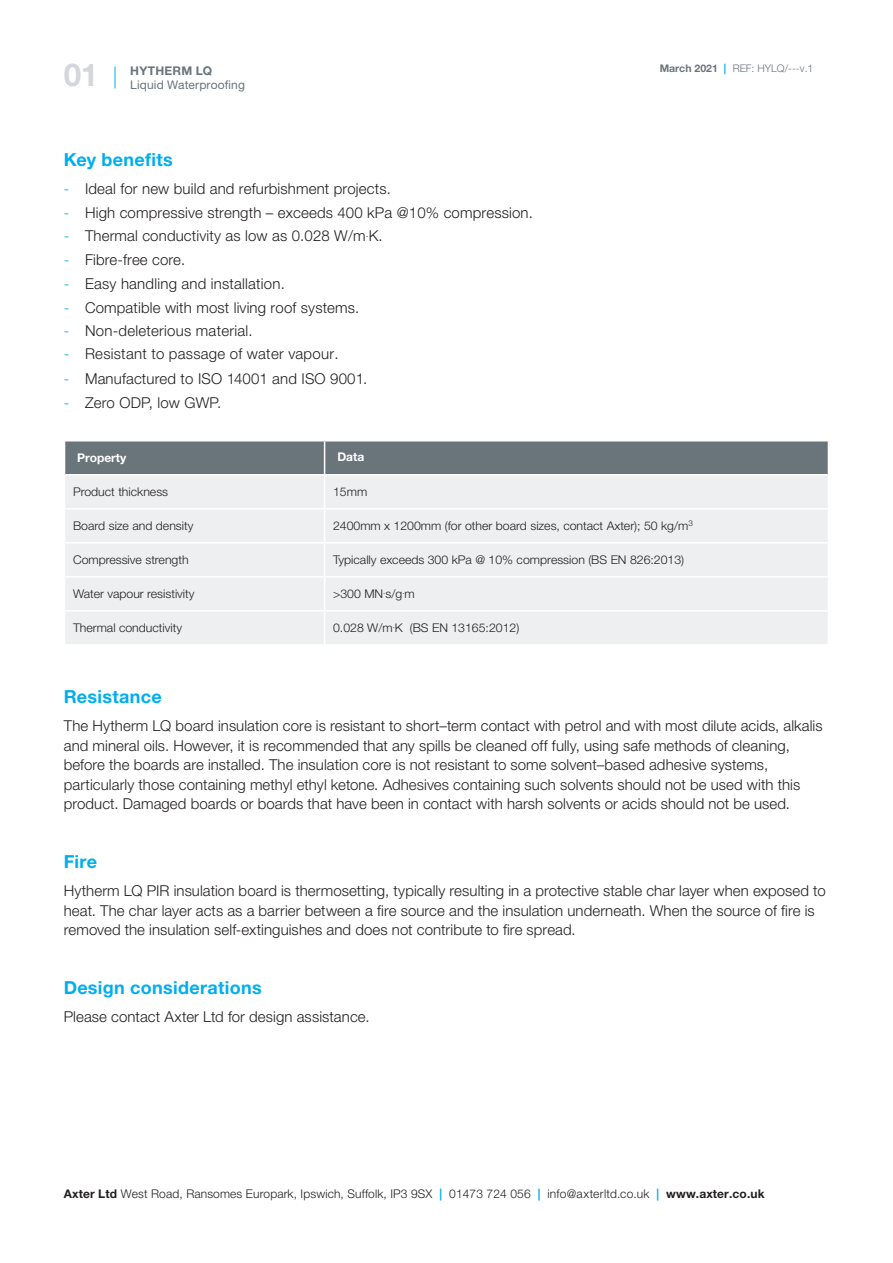
<style>
.page{position:relative;width:893px;height:1263px;background:#fff}
.page>*{position:absolute;margin:0;border:0;box-sizing:border-box;transform-origin:0 0}
.t1{font:700 31.5px "Helvetica Neue LT Pro";color:#d3d7db}
.Blue_Body_title{font:700 18px "Helvetica Neue LT Pro";letter-spacing:.015em;color:#00aeef}
.Body{font:300 15px/19.5px "Helvetica Neue LT Pro";letter-spacing:.005em;color:#231f20}
.Bullet{font:300 15px "Helvetica Neue LT Pro";letter-spacing:.01em;color:#231f20}
.TABLE_-_copy{font:300 12px "Helvetica Neue LT Pro";color:#231f20}
.t2{font:12px "Helvetica Neue LT Pro";letter-spacing:.015em;color:#6a747b}
.TABLE_-_headers{font:700 12px "Helvetica Neue LT Pro";color:#fff}
.t3{font:700 12px "Helvetica Neue LT Pro";letter-spacing:.02em;color:#6a747b}
.t4{font:300 10.5px "Helvetica Neue LT Pro";color:#6a747b}
.s1{font-weight:700}
.s2{font-weight:700;color:#00aeef}
.s3{color:#00aeef}
</style>
<div class="page">
<svg style="left:115px;top:66px;width:1px;height:23px"></svg>
<div style="left:65px;top:441px;width:763px;height:33px;background:#6a747b"></div>
<div style="left:65px;top:476px;width:763px;height:168px;background:#edeff1"></div>
<div style="left:65px;top:509px;width:763px;height:101px;background:#edeff1"></div>
<hr style="left:324px;top:475px;width:1px;height:33px;background:#fff">
<hr style="left:64px;top:508px;width:261px;height:1px;background:#fff">
<hr style="left:325px;top:508px;width:504px;height:1px;background:#fff">
<hr style="left:324px;top:509px;width:1px;height:33px;background:#fff">
<hr style="left:64px;top:542px;width:261px;height:1px;background:#fff">
<hr style="left:325px;top:542px;width:504px;height:1px;background:#fff">
<hr style="left:324px;top:543px;width:1px;height:33px;background:#fff">
<hr style="left:64px;top:576px;width:261px;height:2px;background:#fff">
<hr style="left:325px;top:576px;width:504px;height:2px;background:#fff">
<hr style="left:324px;top:578px;width:1px;height:32px;background:#fff">
<hr style="left:64px;top:610px;width:261px;height:2px;background:#fff">
<hr style="left:325px;top:610px;width:504px;height:2px;background:#fff">
<hr style="left:324px;top:612px;width:1px;height:32px;background:#fff">
<hr style="left:324px;top:441px;width:1px;height:33px;background:#fff">
<h1 class="t1" style="left:64px;top:56px;width:36px">01</h1>
<p class="t3" style="left:130px;top:63px;width:84px">HYTHERM LQ</p>
<p class="t4" style="left:660px;top:62px;width:155px"><span class="s1">March 2021</span> <span class="s2">|</span> REF: HYLQ/---v.1</p>
<p class="t2" style="left:130px;top:77px;width:116px">Liquid Waterproofing</p>
<p class="Blue_Body_title" style="left:64px;top:148px;width:111px">Key benefits</p>
<p class="Bullet" style="left:64px;top:179px;width:329px"><span class="s3">-</span> Ideal for new build and refurbishment projects.</p>
<p class="Bullet" style="left:64px;top:203px;width:471px"><span class="s3">-</span> High compressive strength – exceeds 400 kPa @10% compression.</p>
<p class="Bullet" style="left:64px;top:227px;width:320px"><span class="s3">-</span> Thermal conductivity as low as 0.028 W/m<sup>.</sup>K.</p>
<p class="Bullet" style="left:64px;top:251px;width:123px"><span class="s3">-</span> Fibre-free core.</p>
<p class="Bullet" style="left:64px;top:274px;width:223px"><span class="s3">-</span> Easy handling and installation.</p>
<p class="Bullet" style="left:64px;top:298px;width:297px"><span class="s3">-</span> Compatible with most living roof systems.</p>
<p class="Bullet" style="left:64px;top:322px;width:190px"><span class="s3">-</span> Non-deleterious material.</p>
<p class="Bullet" style="left:64px;top:345px;width:276px"><span class="s3">-</span> Resistant to passage of water vapour.</p>
<p class="Bullet" style="left:64px;top:369px;width:305px"><span class="s3">-</span> Manufactured to ISO 14001 and ISO 9001.</p>
<p class="Bullet" style="left:64px;top:393px;width:159px"><span class="s3">-</span> Zero ODP, low GWP.</p>
<p class="TABLE_-_headers" style="left:77px;top:450px;width:51px">Property</p>
<p class="TABLE_-_headers" style="left:337px;top:449px;width:28px">Data</p>
<p class="TABLE_-_copy" style="left:73px;top:484px;width:97px">Product thickness</p>
<p class="TABLE_-_copy" style="left:333px;top:484px;width:36px">15mm</p>
<p class="TABLE_-_copy" style="left:73px;top:518px;width:122px">Board size and density</p>
<p class="TABLE_-_copy" style="left:333px;top:518px;width:361px">2400mm x 1200mm (for other board sizes, contact Axter); 50 kg/m<sup>3</sup></p>
<p class="TABLE_-_copy" style="left:73px;top:552px;width:117px">Compressive strength</p>
<p class="TABLE_-_copy" style="left:333px;top:552px;width:353px">Typically exceeds 300 kPa @ 10% compression (BS EN 826:2013)</p>
<p class="TABLE_-_copy" style="left:73px;top:586px;width:123px">Water vapour resistivity</p>
<p class="TABLE_-_copy" style="left:333px;top:586px;width:83px">&gt;300 MN<sup>.</sup>s/g<sup>.</sup>m</p>
<p class="TABLE_-_copy" style="left:73px;top:620px;width:111px">Thermal conductivity</p>
<p class="TABLE_-_copy" style="left:333px;top:620px;width:188px">0.028 W/m<sup>.</sup>K (BS EN 13165:2012)</p>
<p class="Blue_Body_title" style="left:64px;top:686px;width:100px">Resistance</p>
<p class="Body" style="left:64px;top:716px;width:760px">The Hytherm LQ board insulation core is resistant to short–term contact with petrol and with most dilute acids, alkalis and mineral oils. However, it is recommended that any spills be cleaned off fully, using safe methods of cleaning, before the boards are installed. The insulation core is not resistant to some solvent–based adhesive systems, particularly those containing methyl ethyl ketone. Adhesives containing such solvents should not be used with this product. Damaged boards or boards that have been in contact with harsh solvents or acids should not be used.</p>
<p class="Blue_Body_title" style="left:64px;top:851px;width:35px">Fire</p>
<p class="Body" style="left:64px;top:881px;width:763px">Hytherm LQ PIR insulation board is thermosetting, typically resulting in a protective stable char layer when exposed to heat. The char layer acts as a barrier between a fire source and the insulation underneath. When the source of fire is removed the insulation self-extinguishes and does not contribute to fire spread.</p>
<p class="Blue_Body_title" style="left:64px;top:977px;width:199px">Design considerations</p>
<p class="Body" style="left:64px;top:1007px;width:307px">Please contact Axter Ltd for design assistance.</p>
<p class="TABLE_-_copy" style="left:64px;top:1187px;width:702px"><span class="s1">Axter Ltd</span> West Road, Ransomes Europark, Ipswich, Suffolk, IP3 9SX <span class="s2">|</span> 01473 724 056 <span class="s2">|</span> info@axterltd.co.uk <span class="s2">|</span> <span class="s1">www.axter.co.uk</span></p>
</div>
